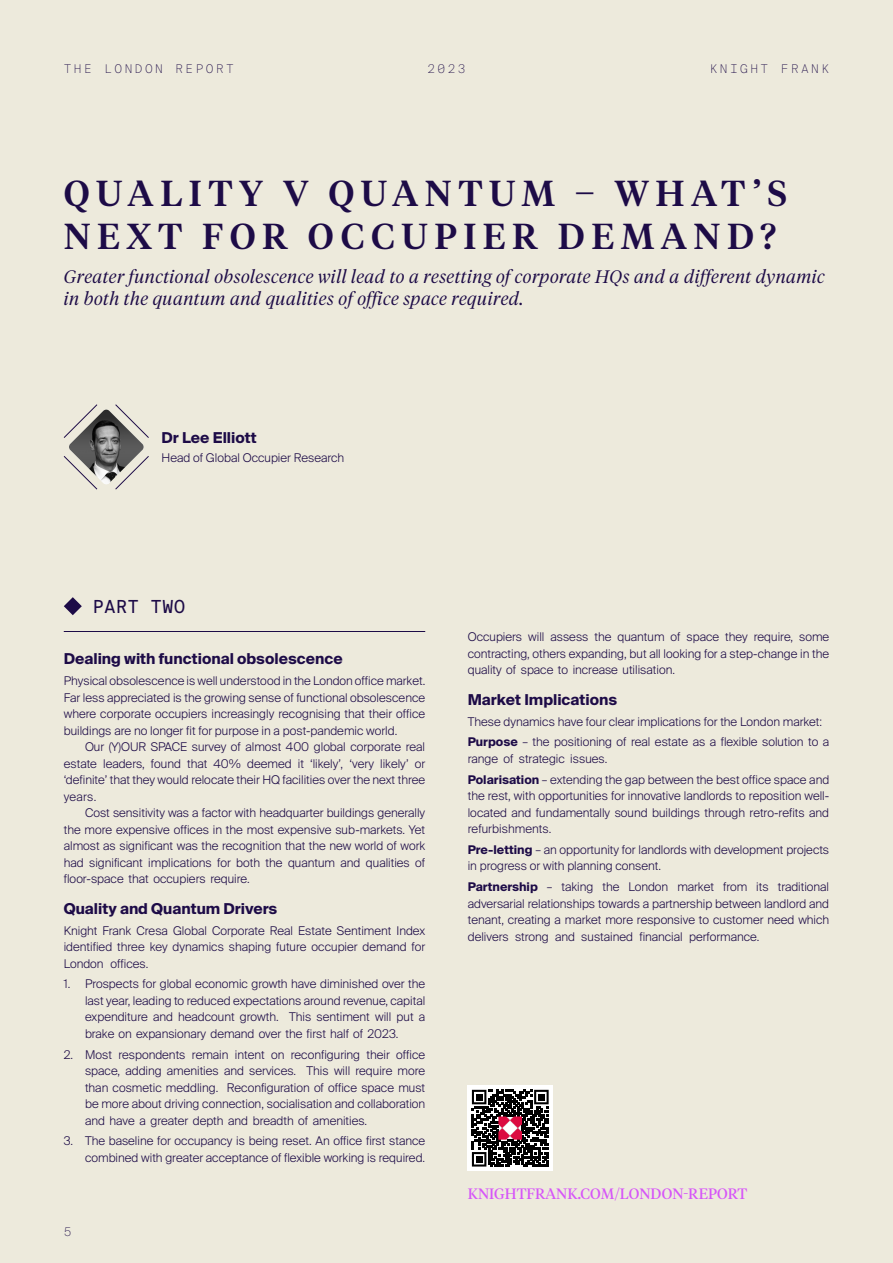
<style>
.page{position:relative;width:893px;height:1263px;background:#edeadc}
.page>*{position:absolute;margin:0;border:0;box-sizing:border-box;transform-origin:0 0}
.Article_Head{font:500 36px/43.2px "Tiempos Headline";letter-spacing:.18em;color:#1d0b47}
.Article_subheader{font:italic 300 18px/21.6px "Tiempos Headline";letter-spacing:.03em;color:#1d0b47}
.t1{font:18px "Suisse Intl Mono";color:#1d0b47}
.Sub_head{font:700 15px "Suisse Intl";color:#1d0b47}
.t2{font:15px "Tiempos Headline";color:#d655f8}
.Body_copy_2{font:300 12px/16.5px "Suisse Intl";color:#1d0b47;text-align:justify}
.Body_copy{font:300 12px/16.5px "Suisse Intl";color:#1d0b47;text-align:justify}
.t3{font:100 12px "Suisse Intl Mono";letter-spacing:.2em;color:#1d0b47}
.s1{font-weight:700}
</style>
<div class="page">
<hr style="left:64px;top:631px;width:361px;height:1px;background:#1d0b47">
<svg style="left:64px;top:597px;width:18px;height:18px"></svg>
<svg style="left:468px;top:1086px;width:85px;height:85px"></svg>
<svg style="left:472px;top:1090px;width:77px;height:76px"></svg>
<img style="left:499px;top:1117px;width:23px;height:22px">
<svg style="left:63px;top:404px;width:86px;height:86px"></svg>
<img style="left:69px;top:410px;width:75px;height:75px">
<p class="t3" style="left:64px;top:62px;width:172px">THE LONDON REPORT</p>
<p class="t3" style="left:427px;top:62px;width:40px">2023</p>
<p class="t3" style="left:710px;top:62px;width:121px">KNIGHT FRANK</p>
<p class="Article_Head" style="left:64px;top:169px;width:725px">QUALITY V QUANTUM – WHAT’S<br>NEXT FOR OCCUPIER DEMAND?</p>
<p class="Article_subheader" style="left:64px;top:265px;width:762px">Greater functional obsolescence will lead to a resetting of corporate HQs and a different dynamic in both the quantum and qualities of office space required.</p>
<p class="Sub_head" style="left:162px;top:429px;width:97px">Dr Lee Elliott</p>
<p class="Body_copy_2" style="left:162px;top:450px;width:184px">Head of Global Occupier Research</p>
<p class="t1" style="left:92px;top:597px;width:95px">PART TWO</p>
<p class="Sub_head" style="left:64px;top:650px;width:280px">Dealing with functional obsolescence</p>
<p class="Body_copy_2" style="left:64px;top:673px;width:363px">Physical obsolescence is well understood in the London office market.<br>Far less appreciated is the growing sense of functional obsolescence where corporate occupiers increasingly recognising that their office buildings are no longer fit for purpose in a post-pandemic world.</p>
<p class="Body_copy" style="left:64px;top:739px;width:363px;text-indent:21px">Our (Y)OUR SPACE survey of almost 400 global corporate real estate leaders, found that 40% deemed it ‘likely’, ‘very likely’ or ‘definite’ that they would relocate their HQ facilities over the next three years.</p>
<p class="Body_copy" style="left:64px;top:805px;width:363px;text-indent:21px">Cost sensitivity was a factor with headquarter buildings generally the more expensive offices in the most expensive sub-markets. Yet almost as significant was the recognition that the new world of work had significant implications for both the quantum and qualities of floor-space that occupiers require.</p>
<p class="Sub_head" style="left:64px;top:900px;width:215px">Quality and Quantum Drivers</p>
<p class="Body_copy_2" style="left:64px;top:922px;width:363px">Knight Frank Cresa Global Corporate Real Estate Sentiment Index identified three key dynamics shaping future occupier demand for London offices.</p>
<p class="Body_copy_2" style="left:85px;top:976px;width:342px;text-indent:-21px">1. Prospects for global economic growth have diminished over the last year, leading to reduced expectations around revenue, capital expenditure and headcount growth. This sentiment will put a brake on expansionary demand over the first half of 2023.</p>
<p class="Body_copy_2" style="left:85px;top:1046px;width:342px;text-indent:-21px">2. Most respondents remain intent on reconfiguring their office space, adding amenities and services. This will require more than cosmetic meddling. Reconfiguration of office space must be more about driving connection, socialisation and collaboration and have a greater depth and breadth of amenities.</p>
<p class="Body_copy_2" style="left:64px;top:1133px;width:363px;text-align:right">3. The baseline for occupancy is being reset. An office first stance combined with greater acceptance of flexible working is required.</p>
<p class="t3" style="left:64px;top:1225px;width:9px">5</p>
<p class="Body_copy_2" style="left:468px;top:629px;width:363px">Occupiers will assess the quantum of space they require, some contracting, others expanding, but all looking for a step-change in the quality of space to increase utilisation.</p>
<p class="Sub_head" style="left:468px;top:691px;width:151px">Market Implications</p>
<p class="Body_copy_2" style="left:468px;top:713px;width:356px">These dynamics have four clear implications for the London market:</p>
<p class="Body_copy_2" style="left:468px;top:734px;width:363px"><span class="s1">Purpose</span> – the positioning of real estate as a flexible solution to a range of strategic issues.</p>
<p class="Body_copy_2" style="left:468px;top:771px;width:363px"><span class="s1">Polarisation</span> – extending the gap between the best office space and the rest, with opportunities for innovative landlords to reposition well&shy;located and fundamentally sound buildings through retro-refits and refurbishments.</p>
<p class="Body_copy_2" style="left:468px;top:841px;width:363px"><span class="s1">Pre-letting</span> – an opportunity for landlords with development projects in progress or with planning consent.</p>
<p class="Body_copy_2" style="left:468px;top:879px;width:363px"><span class="s1">Partnership</span> – taking the London market from its traditional adversarial relationships towards a partnership between landlord and tenant, creating a market more responsive to customer need which delivers strong and sustained financial performance.</p>
<p class="t2" style="left:468px;top:1184px;width:281px">KNIGHTFRANK.COM/LONDON-REPORT</p>
</div>
